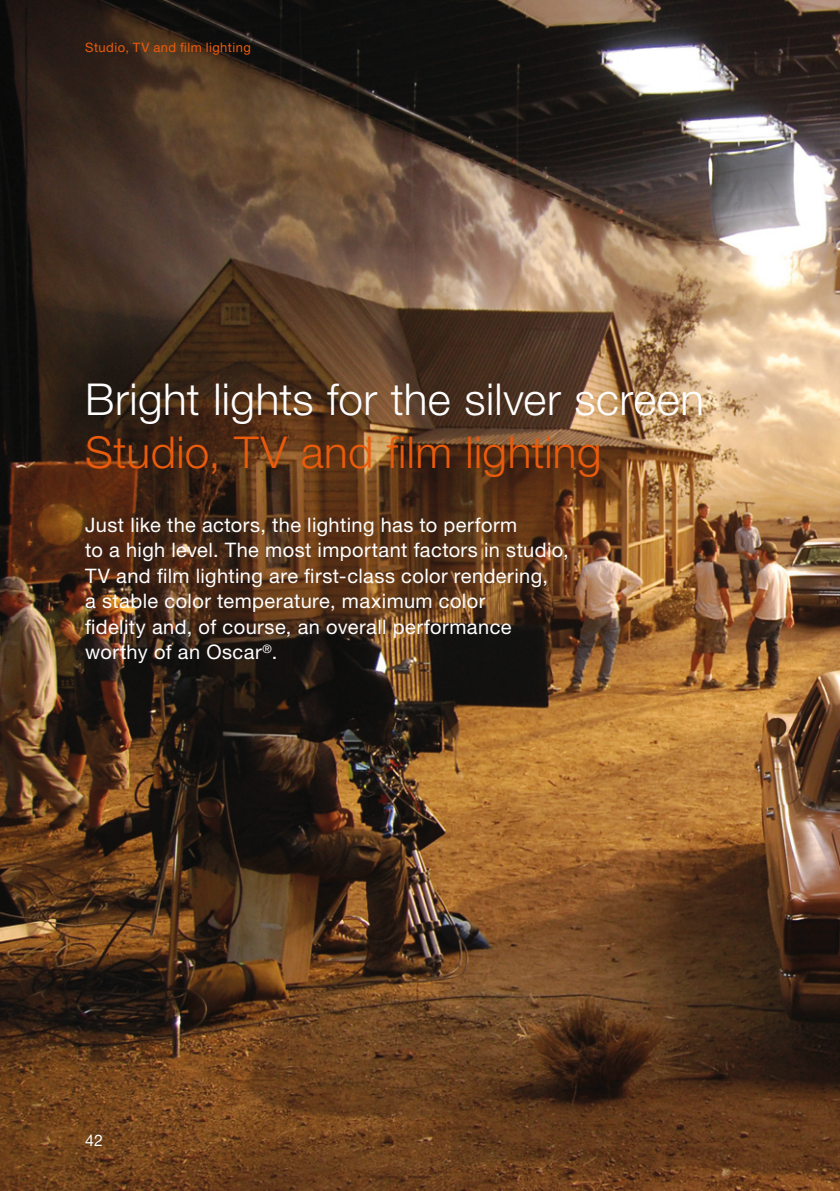
<style>
.page{position:relative;width:840px;height:1191px;background:#fff}
.page>*{position:absolute;margin:0;border:0;box-sizing:border-box;transform-origin:0 0}
.t1{font:300 44px "Helvetica Neue LT Pro";letter-spacing:.01em;color:#fff}
.t2{font:300 44px "Helvetica Neue LT Pro";letter-spacing:.01em;color:#ea5b0c}
.t3{font:20px/25.6px "Helvetica Neue LT Pro";letter-spacing:.02em;color:#fff}
.t4{font:16px "Helvetica Neue LT Pro";color:#fff}
.t5{font:13px "Helvetica Neue LT Pro";letter-spacing:.035em;color:#ea5b0c}
</style>
<div class="page">
<img style="left:0;top:0;width:839px;height:1191px">
<p class="t5" style="left:85px;top:42px;width:167px">Studio, TV and film lighting</p>
<h1 class="t1" style="left:85px;top:383px;width:620px">Bright lights for the silver screen</h1>
<h1 class="t2" style="left:85px;top:436px;width:517px">Studio, TV and film lighting</h1>
<p class="t3" style="left:85px;top:514px;width:485px">Just like the actors, the lighting has to perform<br>to a high level. The most important factors in studio, TV and film lighting are first-class color rendering,<br>a stable color temperature, maximum color<br>fidelity and, of course, an overall performance worthy of an Oscar<sup>®</sup>.</p>
<p class="t4" style="left:85px;top:1134px;width:20px">42</p>
</div>
